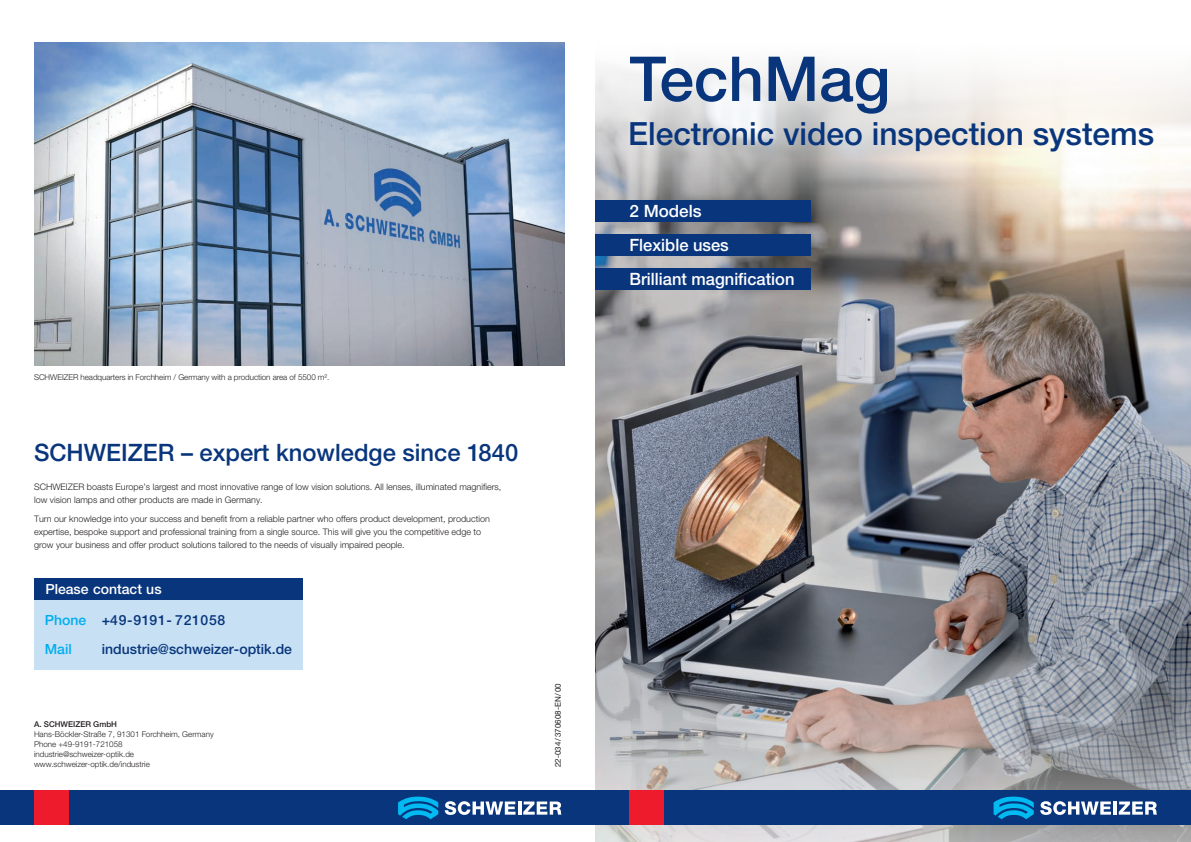
<style>
.page{position:relative;width:1191px;height:842px;background:#fff}
.page>*{position:absolute;margin:0;border:0;box-sizing:border-box;transform-origin:0 0}
.t1{font:500 62px "Helvetica Neue LT Std";color:#08357c}
.t2{font:500 32px "Helvetica Neue LT Std";color:#08357c}
.t3{font:500 24px "Helvetica Neue LT Std";color:#08357c}
.t4{font:500 17px/34px "Helvetica Neue LT Std";color:#fff}
.t5{font:500 14px "Helvetica Neue LT Std";color:#08357c}
.t6{font:500 14px/29.4px "Helvetica Neue LT Std";letter-spacing:.025em;color:#08357c}
.t7{font:500 14px "Helvetica Neue LT Std";color:#fff}
.t8{font:300 9px/13px "Helvetica Neue LT Std";color:#231f20}
.t9{font:300 8px/10px "Helvetica Neue LT Std";color:#231f20}
.t10{font:8px "Helvetica Neue LT Std";color:#231f20}
.t11{font:500 8px "Helvetica Neue LT Std";color:#231f20}
.s1{color:#00aeef}
</style>
<div class="page">
<img style="left:34px;top:43px;width:530px;height:322px">
<img style="left:595px;top:62px;width:596px;height:582px">
<svg style="left:595px;top:644px;width:596px;height:198px;background:#a0a0a4"></svg>
<div style="left:34px;top:599px;width:269px;height:71px;background:#c7e0f3"></div>
<div style="left:34px;top:578px;width:269px;height:21px;background:#08357c"></div>
<div style="left:595px;top:791px;width:596px;height:34px;background:#08357c"></div>
<div style="left:629px;top:791px;width:34px;height:34px;background:#ee1b2d"></div>
<svg style="left:1040px;top:801px;width:71px;height:14px"></svg>
<hr style="left:1113px;top:801px;width:3px;height:14px;background:#fff">
<svg style="left:1118px;top:801px;width:39px;height:14px"></svg>
<svg style="left:993px;top:797px;width:40px;height:22px"></svg>
<div style="left:0;top:791px;width:595px;height:34px;background:#08357c"></div>
<div style="left:34px;top:791px;width:34px;height:34px;background:#ee1b2d"></div>
<svg style="left:445px;top:801px;width:70px;height:14px"></svg>
<hr style="left:518px;top:801px;width:3px;height:14px;background:#fff">
<svg style="left:523px;top:801px;width:38px;height:14px"></svg>
<svg style="left:398px;top:797px;width:40px;height:22px"></svg>
<div style="left:595px;top:200px;width:216px;height:21px;background:#08357c"></div>
<div style="left:595px;top:234px;width:216px;height:22px;background:#08357c"></div>
<div style="left:595px;top:268px;width:216px;height:22px;background:#08357c"></div>
<p class="t9" style="left:34px;top:372px;width:297px">SCHWEIZER headquarters in Forchheim / Germany with a production area of 5500 m².</p>
<h3 class="t3" style="left:34px;top:438px;width:486px">SCHWEIZER – expert knowledge since 1840</h3>
<p class="t8" style="left:34px;top:480px;width:469px">SCHWEIZER boasts Europe’s largest and most innovative range of low vision solutions. All lenses, illuminated magnifiers, low vision lamps and other products are made in Germany.</p>
<p class="t8" style="left:34px;top:512px;width:457px">Turn our knowledge into your success and benefit from a reliable partner who offers product development, production expertise, bespoke support and professional training from a single source. This will give you the competitive edge to grow your business and offer product solutions tailored to the needs of visually impaired people.</p>
<h3 class="t7" style="left:45px;top:580px;width:118px">Please contact us</h3>
<h3 class="t6" style="left:45px;top:605px;width:182px"><span class="s1">Phone</span> +49-9191- 721058<br><span class="s1">Mail</span></h3>
<h3 class="t5" style="left:102px;top:641px;width:192px">industrie@schweizer-optik.de</h3>
<p class="t11" style="left:34px;top:719px;width:84px">A. SCHWEIZER GmbH</p>
<p class="t9" style="left:34px;top:729px;width:181px">Hans-Böckler-Straße 7, 91301 Forchheim, Germany Phone +49-9191-721058 industrie@schweizer-optik.de www.schweizer-optik.de/industrie</p>
<p class="t10" style="left:553px;top:767px;width:86px;rotate:-90deg">22-034/370608-EN/00</p>
<h1 class="t1" style="left:629px;top:42px;width:262px">TechMag</h1>
<h2 class="t2" style="left:628px;top:114px;width:527px">Electronic video inspection systems</h2>
<h3 class="t4" style="left:629px;top:194px;width:166px">2 Models<br>Flexible uses<br>Brilliant magnification</h3>
</div>
